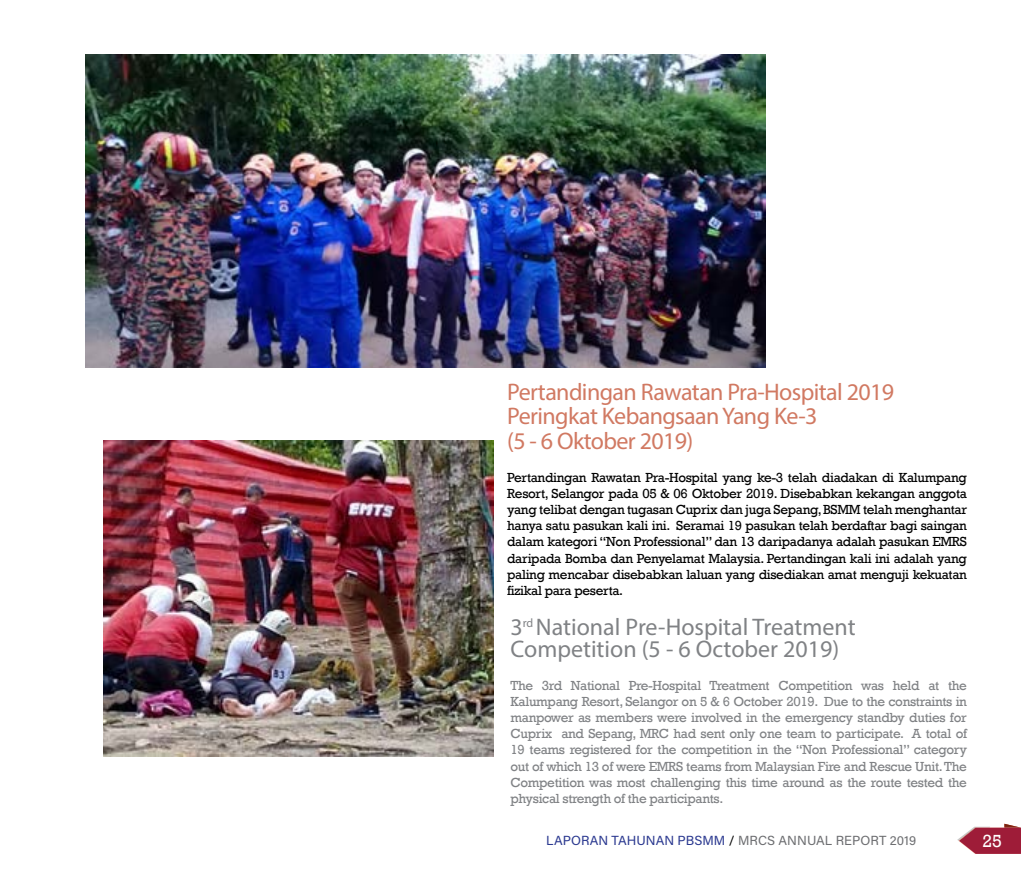
<style>
.page{position:relative;width:1021px;height:872px;background:#fff}
.page>*{position:absolute;margin:0;border:0;box-sizing:border-box;transform-origin:0 0}
.t1{font:24px/24.8px "Myriad Pro";letter-spacing:-.025em;color:#d17962}
.t2{font:24px/22.5px "Myriad Pro";color:#808285}
.t3{font:18px "Rockwell";color:#fff}
.t4{font:13.5px/16.2px "Rockwell";letter-spacing:-.025em;color:#000;text-align:justify}
.t5{font:13.5px/16.2px "Rockwell";letter-spacing:-.025em;color:#808285;text-align:justify}
.t6{font:13.2px "Acumin Variable Concept";letter-spacing:.015em;color:#6d6e71}
.t7{font:12px "Myriad Pro";letter-spacing:.14em;color:#808285}
.s1{color:#2b3990}
.s2{color:#000}
.s3{color:#ae294d}
</style>
<div class="page">
<svg style="left:957px;top:823px;width:63px;height:31px"></svg>
<img style="left:85px;top:54px;width:681px;height:314px">
<img style="left:103px;top:440px;width:390px;height:316px">
<h1 class="t1" style="left:507px;top:379px;width:388px">Pertandingan Rawatan Pra-Hospital 2019<br>Peringkat Kebangsaan Yang Ke-3<br>(5 - 6 Oktober 2019)</h1>
<p class="t4" style="left:507px;top:469px;width:461px">Pertandingan Rawatan Pra-Hospital yang ke-3 telah diadakan di Kalumpang Resort, Selangor pada 05 &amp; 06 Oktober 2019. Disebabkan kekangan anggota yang telibat dengan tugasan Cuprix dan juga Sepang, BSMM telah menghantar hanya satu pasukan kali ini. Seramai 19 pasukan telah berdaftar bagi saingan dalam kategori “Non Professional” dan 13 daripadanya adalah pasukan EMRS daripada Bomba dan Penyelamat Malaysia. Pertandingan kali ini adalah yang paling mencabar disebabkan laluan yang disediakan amat menguji kekuatan fizikal para peserta.</p>
<h1 class="t2" style="left:510px;top:615px;width:347px">3<sup>rd</sup> National Pre-Hospital Treatment<br>Competition (5 - 6 October 2019)</h1>
<p class="t5" style="left:510px;top:677px;width:458px">The 3rd National Pre-Hospital Treatment Competition was held at the Kalumpang Resort, Selangor on 5 &amp; 6 October 2019. Due to the constraints in manpower as members were involved in the emergency standby duties for Cuprix and Sepang, MRC had sent only one team to participate. A total of 19 teams registered for the competition in the “Non Professional” category out of which 13 of were EMRS teams from Malaysian Fire and Rescue Unit. The Competition was most challenging this time around as the route tested the physical strength of the participants.</p>
<p class="t6" style="left:546px;top:831px;width:371px"><span class="s1">LAPORAN TAHUNAN PBSMM</span> <span class="s2">/</span> MRCS ANNUAL REPORT 2019</p>
<p class="t7" style="left:562px;top:833px;width:355px"><span class="s3">LAPORAN TAHUNAN BSMM</span> <span class="s2">/</span> MRC ANNUAL REPORT 2018</p>
<h2 class="t3" style="left:982px;top:830px;width:21px">25</h2>
</div>
